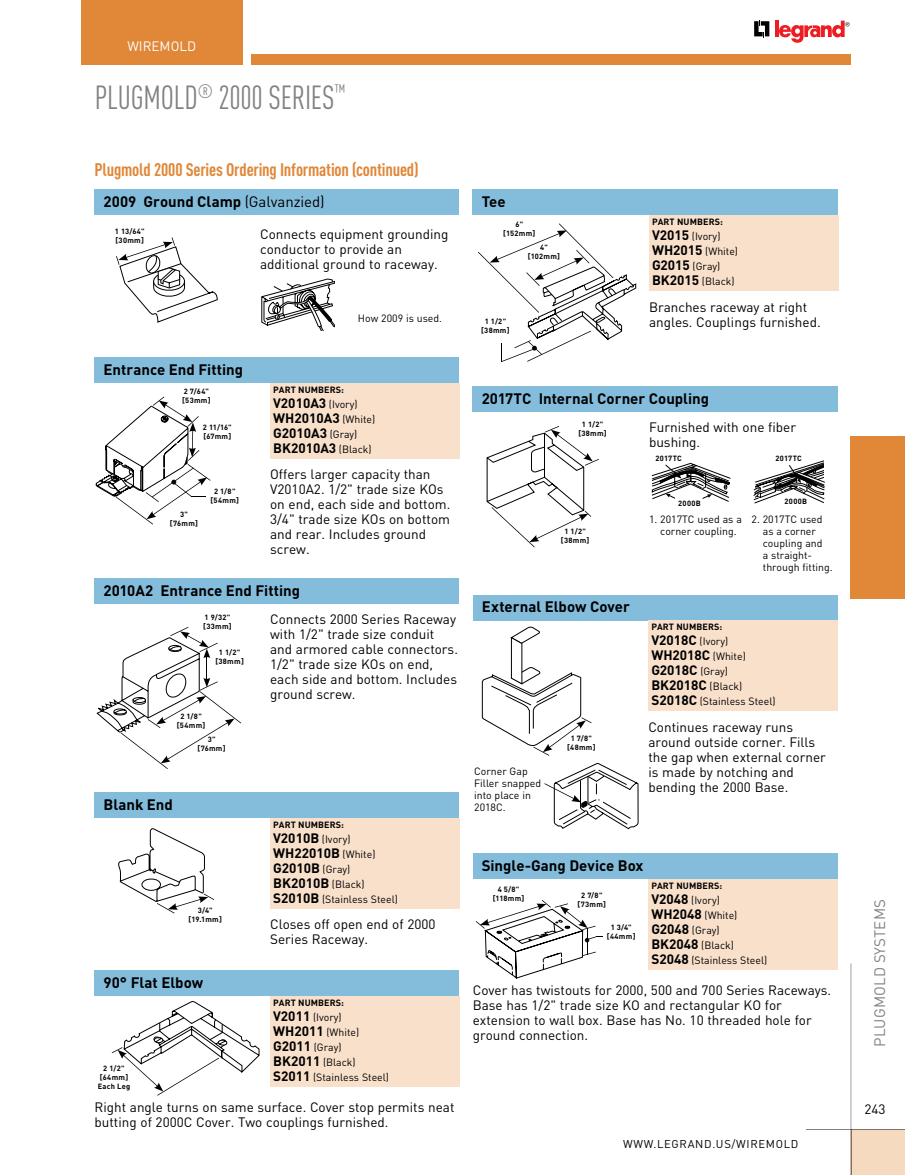
<style>
.page{position:relative;width:905px;height:1175px;background:#fff}
.page>*{position:absolute;margin:0;border:0;box-sizing:border-box;transform-origin:0 0}
.t1{font:condensed 33px "DIN Pro";letter-spacing:-.01em;color:#808285;scale:.95 1}
.t2{font:700 condensed 18px "DIN Pro";letter-spacing:-.01em;color:#e08738}
.t3{font:700 15px "DIN Pro";color:#000}
.t4{font:15px "DIN Pro";letter-spacing:.01em;color:#808285}
.t5{font:13.5px/15px "DIN Pro";color:#000}
.t6{font:700 13.5px/15px "DIN Pro";color:#000}
.t7{font:13.5px "DIN Pro";color:#fff}
.t8{font:11.25px "DIN Pro";letter-spacing:.06em;color:#000}
.t9{font:10.5px/15px "DIN Pro";color:#000}
.t10{font:700 9px "DIN Pro";letter-spacing:.01em;color:#000}
.t11{font:700 7.5px/9px "DIN Pro";letter-spacing:.04em;color:#000;text-align:center}
.s1{font-weight:400}
.s2{font-weight:400;font-size:10.5px}
.s3{font-weight:700;font-size:13.5px}
</style>
<div class="page">
<div style="left:850px;top:1129px;width:54px;height:45px;background:#f6dac0"></div>
<div style="left:81px;top:0;width:161px;height:65px;background:#e08738"></div>
<hr style="left:851px;top:1128px;width:53px;height:1px;background:#808285">
<hr style="left:851px;top:1129px;width:53px;height:1px;background:#7f7165">
<hr style="left:806px;top:1128px;width:44px;height:1px;background:#808285">
<div style="left:850px;top:436px;width:54px;height:162px;background:#e08738"></div>
<div style="left:252px;top:54px;width:598px;height:11px;background:#e08738"></div>
<svg style="left:775px;top:21px;width:3px;height:16px"></svg>
<svg style="left:779px;top:21px;width:70px;height:22px"></svg>
<svg style="left:754px;top:20px;width:15px;height:18px"></svg>
<hr style="left:850px;top:963px;width:1px;height:165px;background:#808285">
<hr style="left:850px;top:1129px;width:1px;height:45px;background:#7f7165">
<div style="left:94px;top:189px;width:365px;height:25px;background:#84bcdc"></div>
<svg style="left:116px;top:237px;width:102px;height:85px"></svg>
<svg style="left:261px;top:279px;width:73px;height:51px"></svg>
<div style="left:94px;top:578px;width:365px;height:26px;background:#84bcdc"></div>
<svg style="left:97px;top:627px;width:144px;height:142px"></svg>
<div style="left:472px;top:386px;width:366px;height:26px;background:#84bcdc"></div>
<svg style="left:487px;top:426px;width:112px;height:121px"></svg>
<svg style="left:651px;top:463px;width:79px;height:39px"></svg>
<svg style="left:753px;top:460px;width:72px;height:43px"></svg>
<div style="left:94px;top:357px;width:365px;height:26px;background:#84bcdc"></div>
<svg style="left:96px;top:396px;width:114px;height:128px"></svg>
<div style="left:270px;top:383px;width:189px;height:76px;background:#f8e0cb"></div>
<div style="left:472px;top:595px;width:365px;height:25px;background:#84bcdc"></div>
<svg style="left:482px;top:627px;width:109px;height:128px"></svg>
<svg style="left:544px;top:763px;width:94px;height:66px"></svg>
<div style="left:648px;top:620px;width:189px;height:91px;background:#f8e0cb"></div>
<div style="left:472px;top:853px;width:365px;height:26px;background:#84bcdc"></div>
<svg style="left:476px;top:900px;width:126px;height:78px"></svg>
<div style="left:648px;top:879px;width:189px;height:91px;background:#f8e0cb"></div>
<div style="left:94px;top:792px;width:365px;height:26px;background:#84bcdc"></div>
<svg style="left:118px;top:828px;width:96px;height:85px"></svg>
<div style="left:270px;top:817px;width:189px;height:91px;background:#f8e0cb"></div>
<div style="left:94px;top:970px;width:365px;height:25px;background:#84bcdc"></div>
<svg style="left:112px;top:1001px;width:147px;height:94px"></svg>
<div style="left:270px;top:995px;width:189px;height:91px;background:#f8e0cb"></div>
<div style="left:472px;top:189px;width:366px;height:25px;background:#84bcdc"></div>
<svg style="left:478px;top:223px;width:158px;height:139px"></svg>
<div style="left:649px;top:215px;width:189px;height:76px;background:#f8e0cb"></div>
<p class="t7" style="left:127px;top:37px;width:70px">WIREMOLD</p>
<h1 class="t1" style="left:95px;top:78px;width:265px">PLUGMOLD<sup>®</sup> 2000 SERIES<sup>™</sup></h1>
<h2 class="t2" style="left:94px;top:158px;width:325px">Plugmold 2000 Series Ordering Information (continued)</h2>
<p class="t3" style="left:104px;top:191px;width:222px">2009 Ground Clamp <span class="s1">(Galvanzied)</span></p>
<p class="t5" style="left:260px;top:226px;width:190px">Connects equipment grounding conductor to provide an additional ground to raceway.</p>
<p class="t11" style="left:115px;top:227px;width:31px;text-align:left">1 13/64" [30mm]</p>
<p class="t3" style="left:104px;top:359px;width:141px">Entrance End Fitting</p>
<p class="t9" style="left:358px;top:310px;width:86px">How 2009 is used.</p>
<p class="t11" style="left:182px;top:387px;width:30px;text-align:left">2 7/64" [53mm]</p>
<p class="t10" style="left:273px;top:384px;width:72px">PART NUMBERS:</p>
<p class="t6" style="left:273px;top:395px;width:103px">V2010A3 <span class="s2">(Ivory)<br></span>WH2010A3 <span class="s2">(White)<br></span>G2010A3 <span class="s2">(Gray)<br></span>BK2010A3 <span class="s2">(Black)</span></p>
<p class="t11" style="left:203px;top:422px;width:30px;text-align:left">2 11/16" [67mm]</p>
<p class="t11" style="left:170px;top:509px;width:30px">3" [76mm]</p>
<p class="t11" style="left:210px;top:486px;width:30px">2 1/8" [54mm]</p>
<p class="t5" style="left:270px;top:466px;width:182px">Offers larger capacity than<br>V2010A2. 1/2" trade size KOs on end, each side and bottom.<br>3/4" trade size KOs on bottom and rear. Includes ground screw.</p>
<p class="t3" style="left:104px;top:580px;width:198px">2010A2 Entrance End Fitting</p>
<p class="t5" style="left:270px;top:610px;width:189px">Connects 2000 Series Raceway with 1/2" trade size conduit and armored cable connectors.<br>1/2" trade size KOs on end, each side and bottom. Includes ground screw.</p>
<p class="t11" style="left:197px;top:734px;width:30px">3" [76mm]</p>
<p class="t11" style="left:203px;top:612px;width:30px;text-align:left">1 9/32" [33mm]</p>
<p class="t11" style="left:215px;top:648px;width:30px">1 1/2" [38mm]</p>
<p class="t11" style="left:177px;top:711px;width:30px">2 1/8" [54mm]</p>
<p class="t3" style="left:104px;top:794px;width:71px">Blank End</p>
<p class="t11" style="left:189px;top:905px;width:35px">3/4" [19.1mm]</p>
<p class="t3" style="left:104px;top:972px;width:101px">90° Flat Elbow</p>
<p class="t11" style="left:98px;top:1063px;width:34px">2 1/2" [64mm]<br>Each Leg</p>
<p class="t10" style="left:273px;top:818px;width:72px">PART NUMBERS:</p>
<p class="t9" style="left:273px;top:831px;width:79px"><span class="s3">V2010B</span> (Ivory)</p>
<p class="t6" style="left:273px;top:844px;width:104px">WH22010B <span class="s2">(White)<br></span>G2010B <span class="s2">(Gray)<br></span>BK2010B <span class="s2">(Black)</span></p>
<p class="t9" style="left:273px;top:891px;width:126px"><span class="s3">S2010B</span> (Stainless Steel)</p>
<p class="t5" style="left:270px;top:916px;width:167px">Closes off open end of 2000<br>Series Raceway.</p>
<p class="t10" style="left:273px;top:996px;width:72px">PART NUMBERS:</p>
<p class="t9" style="left:273px;top:1009px;width:117px"><span class="s3">V2011</span> (Ivory)<br><span class="s3">WH2011</span> (White)<br><span class="s3">G2011</span> (Gray)<br><span class="s3">BK2011</span> (Black)<br><span class="s3">S2011</span> (Stainless Steel)</p>
<p class="t5" style="left:94px;top:1098px;width:361px">Right angle turns on same surface. Cover stop permits neat butting of 2000C Cover. Two couplings furnished.</p>
<p class="t3" style="left:482px;top:191px;width:25px">Tee</p>
<p class="t11" style="left:503px;top:219px;width:34px">6" [152mm]</p>
<p class="t10" style="left:652px;top:215px;width:72px">PART NUMBERS:</p>
<p class="t9" style="left:652px;top:228px;width:88px"><span class="s3">V2015</span> (Ivory)<br><span class="s3">WH2015</span> (White)<br><span class="s3">G2015</span> (Gray)<br><span class="s3">BK2015</span> (Black)</p>
<p class="t11" style="left:528px;top:242px;width:34px">4" [102mm]</p>
<p class="t11" style="left:481px;top:317px;width:30px">1 1/2" [38mm]</p>
<p class="t5" style="left:649px;top:299px;width:173px">Branches raceway at right angles. Couplings furnished.</p>
<p class="t3" style="left:482px;top:388px;width:229px">2017TC Internal Corner Coupling</p>
<p class="t5" style="left:649px;top:419px;width:149px">Furnished with one fiber bushing.</p>
<p class="t11" style="left:578px;top:419px;width:30px">1 1/2" [38mm]</p>
<p class="t11" style="left:561px;top:526px;width:30px">1 1/2" [38mm]</p>
<p class="t3" style="left:482px;top:596px;width:150px">External Elbow Cover</p>
<p class="t9" style="left:474px;top:764px;width:68px;line-height:12px">Corner Gap<br>Filler snapped into place in<br>2018C.</p>
<p class="t11" style="left:567px;top:733px;width:30px">1 7/8" [48mm]</p>
<p class="t11" style="left:655px;top:453px;width:28px">2017TC</p>
<p class="t11" style="left:678px;top:499px;width:24px">2000B</p>
<p class="t9" style="left:649px;top:512px;width:94px;line-height:12px;text-align:center">1. 2017TC used as a corner coupling.</p>
<p class="t11" style="left:775px;top:453px;width:28px">2017TC</p>
<p class="t11" style="left:784px;top:497px;width:24px">2000B</p>
<p class="t9" style="left:762px;top:512px;width:71px;line-height:12px;text-indent:-11px">2. 2017TC used as a corner coupling and<br>a straight&shy;through fitting.</p>
<p class="t10" style="left:651px;top:621px;width:72px">PART NUMBERS:</p>
<p class="t9" style="left:651px;top:633px;width:78px"><span class="s3">V2018C</span> (Ivory)</p>
<p class="t6" style="left:651px;top:647px;width:96px">WH2018C <span class="s2">(White)<br></span>G2018C <span class="s2">(Gray)<br></span>BK2018C <span class="s2">(Black)</span></p>
<p class="t9" style="left:651px;top:693px;width:126px"><span class="s3">S2018C</span> (Stainless Steel)</p>
<p class="t5" style="left:648px;top:719px;width:179px">Continues raceway runs around outside corner. Fills the gap when external corner is made by notching and bending the 2000 Base.</p>
<p class="t3" style="left:482px;top:855px;width:163px">Single-Gang Device Box</p>
<p class="t11" style="left:492px;top:884px;width:33px">4 5/8" [118mm]</p>
<p class="t11" style="left:577px;top:891px;width:30px">2 7/8" [73mm]</p>
<p class="t11" style="left:607px;top:923px;width:30px">1 3/4" [44mm]</p>
<p class="t10" style="left:651px;top:879px;width:72px">PART NUMBERS:</p>
<p class="t9" style="left:651px;top:892px;width:117px"><span class="s3">V2048</span> (Ivory)<br><span class="s3">WH2048</span> (White)<br><span class="s3">G2048</span> (Gray)<br><span class="s3">BK2048</span> (Black)<br><span class="s3">S2048</span> (Stainless Steel)</p>
<p class="t5" style="left:472px;top:982px;width:360px">Cover has twistouts for 2000, 500 and 700 Series Raceways.<br>Base has 1/2" trade size KO and rectangular KO for extension to wall box. Base has No. 10 threaded hole for ground connection.</p>
<p class="t8" style="left:623px;top:1135px;width:177px">WWW.LEGRAND.US/WIREMOLD</p>
<p class="t4" style="left:869px;top:1046px;width:149px;rotate:-90deg">PLUGMOLD SYSTEMS</p>
<p class="t5" style="left:864px;top:1100px;width:23px">243</p>
</div>
